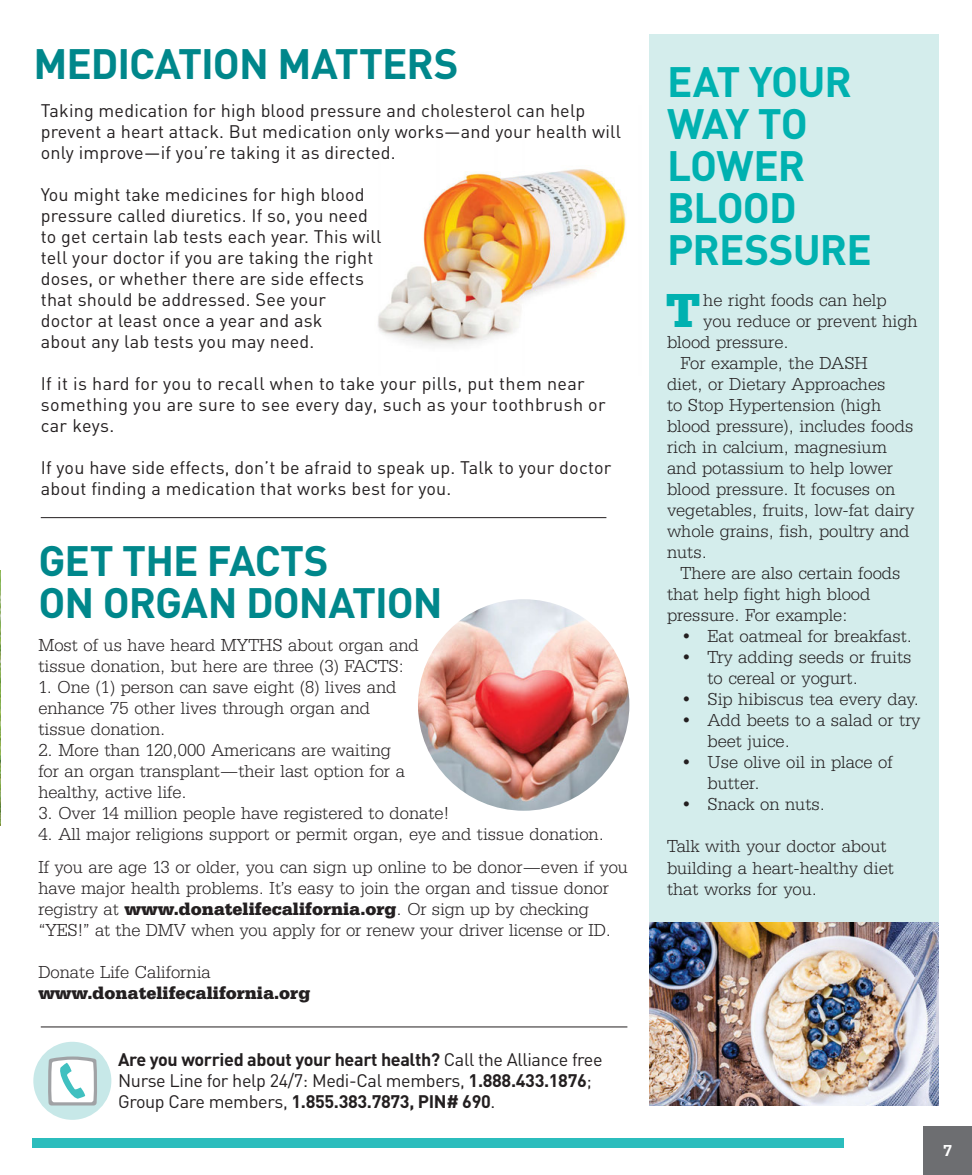
<style>
.page{position:relative;width:972px;height:1175px;background:#fff}
.page>*{position:absolute;margin:0;border:0;box-sizing:border-box;transform-origin:0 0}
.t1{font:700 49.5px "Serifa BEFOP";color:#00b1b0}
.t2{font:700 42px/42px "DIN";letter-spacing:-.025em;color:#00878b}
.t3{font:700 42px/42px "DIN";letter-spacing:-.02em;color:#00b1b0}
.t4{font:300 18px/21px "Serifa BEFOP";color:#231f20}
.t5{font:18px/21px "DIN";letter-spacing:.01em;color:#231f20}
.t6{font:18px/21px "DIN";letter-spacing:-.02em;color:#231f20}
.t7{font:700 18px "Serifa BEFOP";color:#231f20}
.t8{font:500 16.5px "Serifa BEFOP";color:#fff}
.s1{font-weight:700}
</style>
<div class="page">
<div style="left:923px;top:1126px;width:49px;height:49px;background:#6d6e71"></div>
<div style="left:32px;top:1138px;width:812px;height:10px;background:#2bbdbd"></div>
<img style="left:378px;top:169px;width:248px;height:177px">
<img style="left:0;top:570px;width:1px;height:255px">
<div style="left:649px;top:34px;width:290px;height:1071px;background:#d4edec"></div>
<img style="left:649px;top:922px;width:290px;height:183px">
<hr style="left:41px;top:517px;width:565px;height:1px;background:#231f20">
<img style="left:418px;top:599px;width:211px;height:211px;border-radius:106px">
<hr style="left:41px;top:1026px;width:586px;height:1px;background:#231f20">
<div style="left:33px;top:1041px;width:78px;height:78px;background:#c7e8e8;border-radius:50%"></div>
<svg style="left:48px;top:1056px;width:49px;height:49px;background:#cee0e1"></svg>
<h2 class="t2" style="left:33px;top:41px;width:427px">MEDICATION MATTERS</h2>
<p class="t5" style="left:41px;top:100px;width:582px">Taking medication for high blood pressure and cholesterol can help prevent a heart attack. But medication only works—and your health will only improve—if you’re taking it as directed.</p>
<p class="t5" style="left:41px;top:184px;width:342px">You might take medicines for high blood pressure called diuretics. If so, you need to get certain lab tests each year. This will tell your doctor if you are taking the right doses, or whether there are side effects that should be addressed. See your doctor at least once a year and ask<br>about any lab tests you may need.</p>
<p class="t5" style="left:41px;top:373px;width:566px">If it is hard for you to recall when to take your pills, put them near something you are sure to see every day, such as your toothbrush or car keys.</p>
<p class="t5" style="left:41px;top:457px;width:572px">If you have side effects, don’t be afraid to speak up. Talk to your doctor about finding a medication that works best for you.</p>
<h2 class="t2" style="left:38px;top:537px;width:406px">GET THE FACTS<br>ON ORGAN DONATION</h2>
<p class="t4" style="left:38px;top:634px;width:382px">Most of us have heard MYTHS about organ and tissue donation, but here are three (3) FACTS:</p>
<p class="t4" style="left:38px;top:676px;width:360px">1. One (1) person can save eight (8) lives and enhance 75 other lives through organ and tissue donation.</p>
<p class="t4" style="left:38px;top:739px;width:368px">2. More than 120,000 Americans are waiting for an organ transplant—their last option for a healthy, active life.</p>
<p class="t4" style="left:38px;top:802px;width:412px">3. Over 14 million people have registered to donate!</p>
<p class="t4" style="left:38px;top:817px;width:591px;line-height:33.5px">4. All major religions support or permit organ, eye and tissue donation.<br>If you are age 13 or older, you can sign up online to be donor—even if you</p>
<p class="t4" style="left:38px;top:877px;width:574px">have major health problems. It’s easy to join the organ and tissue donor registry at <span class="s1">www.donatelifecalifornia.org</span>. Or sign up by checking “YES!” at the DMV when you apply for or renew your driver license or ID.</p>
<p class="t4" style="left:38px;top:961px;width:174px">Donate Life California</p>
<p class="t7" style="left:38px;top:982px;width:273px">www.donatelifecalifornia.org</p>
<p class="t6" style="left:118px;top:1048px;width:486px"><span class="s1">Are you worried about your heart health?</span> Call the Alliance free<br>Nurse Line for help 24/7: Medi-Cal members, <span class="s1">1.888.433.1876</span>;<br>Group Care members, <span class="s1">1.855.383.7873, PIN# 690</span>.</p>
<h2 class="t3" style="left:667px;top:59px;width:206px">EAT YOUR<br>WAY TO<br>LOWER<br>BLOOD<br>PRESSURE</h2>
<h1 class="t1" style="left:666px;top:281px;width:36px">T</h1>
<p class="t4" style="left:703px;top:289px;width:185px">he right foods can help</p>
<p class="t4" style="left:703px;top:310px;width:216px">you reduce or prevent high</p>
<p class="t4" style="left:667px;top:331px;width:123px">blood pressure.</p>
<p class="t4" style="left:681px;top:352px;width:189px">For example, the DASH</p>
<p class="t4" style="left:667px;top:373px;width:220px">diet, or Dietary Approaches</p>
<p class="t4" style="left:667px;top:394px;width:216px">to Stop Hypertension (high</p>
<p class="t4" style="left:667px;top:415px;width:248px">blood pressure), includes foods</p>
<p class="t4" style="left:667px;top:436px;width:221px">rich in calcium, magnesium</p>
<p class="t4" style="left:667px;top:457px;width:228px">and potassium to help lower</p>
<p class="t4" style="left:667px;top:478px;width:230px">blood pressure. It focuses on</p>
<p class="t4" style="left:667px;top:499px;width:249px">vegetables, fruits, low-fat dairy</p>
<p class="t4" style="left:667px;top:521px;width:244px">whole grains, fish, poultry and</p>
<p class="t4" style="left:667px;top:542px;width:41px">nuts.</p>
<p class="t4" style="left:681px;top:563px;width:222px">There are also certain foods</p>
<p class="t4" style="left:667px;top:584px;width:205px">that help fight high blood</p>
<p class="t4" style="left:667px;top:605px;width:182px">pressure. For example:</p>
<p class="t4" style="left:681px;top:626px;width:233px">• Eat oatmeal for breakfast.</p>
<p class="t4" style="left:708px;top:647px;width:206px;text-indent:-27px">• Try adding seeds or fruits to cereal or yogurt.</p>
<p class="t4" style="left:681px;top:689px;width:240px">• Sip hibiscus tea every day.</p>
<p class="t4" style="left:708px;top:710px;width:215px;text-indent:-27px">• Add beets to a salad or try beet juice.</p>
<p class="t4" style="left:708px;top:752px;width:187px;text-indent:-27px">• Use olive oil in place of butter.</p>
<p class="t4" style="left:681px;top:794px;width:146px">• Snack on nuts.</p>
<p class="t4" style="left:667px;top:836px;width:229px">Talk with your doctor about building a heart-healthy diet that works for you.</p>
<p class="t8" style="left:943px;top:1140px;width:11px">7</p>
</div>
